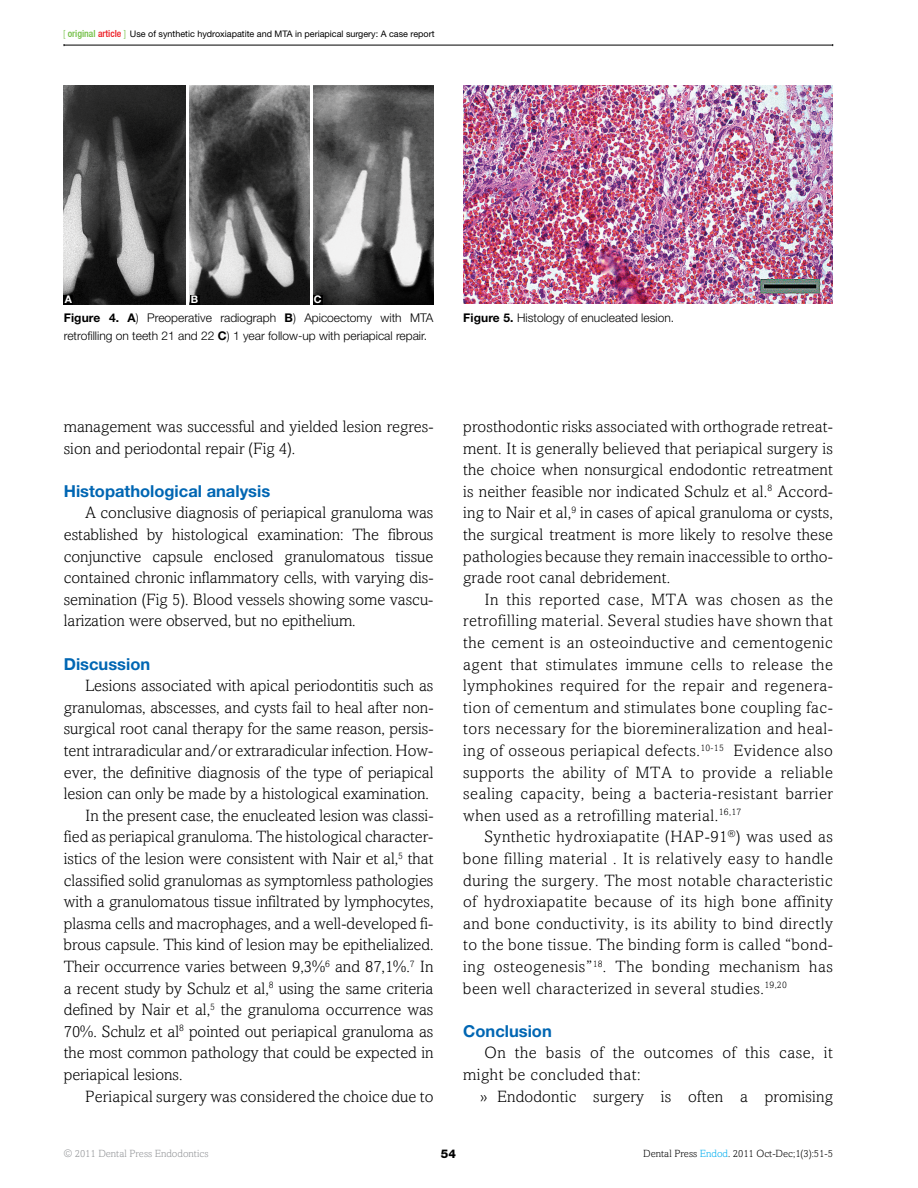
<style>
.page{position:relative;width:918px;height:1188px;background:#fff}
.page>*{position:absolute;margin:0;border:0;box-sizing:border-box;transform-origin:0 0}
.t1{font:300 16.5px/21.6px "Amasis";color:#000;text-align:justify}
.t2{font:300 16.5px/21.6px "Amasis";letter-spacing:.03em;color:#000}
.t3{font:700 16.5px "Helvetica Neue LT Std";color:#0066b3}
.t4{font:300 12px/18px "Helvetica Neue LT Std";color:#000}
.t5{font:800 12px "Helvetica Neue LT Std";color:#000}
.t6{font:300 10.5px "Amasis";color:#000}
.t7{font:300 10.5px "Amasis";color:#939598}
.t8{font:700 10.5px "Helvetica Neue LT Std";color:#fff}
.t9{font:9px "Helvetica Neue LT Std";color:#000}
.s1{font-family:"Helvetica Neue LT";font-weight:300;font-stretch:condensed;font-size:9.75px;color:#72bf44}
.s2{font-family:"Helvetica Neue LT";font-weight:500;font-stretch:condensed;font-size:9.75px;color:#72bf44}
.s3{font-family:"Helvetica Neue LT";font-weight:500;font-stretch:condensed;font-size:9.75px;color:#ed1d24}
.s4{font-weight:700}
.s5{color:#00aeef}
</style>
<div class="page">
<hr style="left:64px;top:45px;width:769px;height:1px;background:#000">
<img style="left:313px;top:85px;width:120px;height:219px">
<img style="left:190px;top:85px;width:119px;height:219px">
<img style="left:64px;top:85px;width:122px;height:219px">
<img style="left:463px;top:85px;width:370px;height:219px">
<div style="left:64px;top:295px;width:9px;height:9px;background:#000"></div>
<div style="left:190px;top:295px;width:9px;height:9px;background:#000"></div>
<div style="left:313px;top:295px;width:10px;height:9px;background:#000"></div>
<p class="t9" style="left:63px;top:28px;width:373px"><span class="s1">[</span> <span class="s2">original</span> <span class="s3">article</span> <span class="s1">]</span> Use of synthetic hydroxiapatite and MTA in periapical surgery: A case report</p>
<p class="t8" style="left:65px;top:293px;width:9px">A</p>
<p class="t8" style="left:191px;top:293px;width:9px">B</p>
<p class="t8" style="left:314px;top:293px;width:8px">C</p>
<p class="t4" style="left:64px;top:308px;width:371px"><span class="s4">Figure 4. A</span>) Preoperative radiograph <span class="s4">B</span>) Apicoectomy with MTA retrofilling on teeth 21 and 22 <span class="s4">C</span>) 1 year follow-up with periapical repair.</p>
<p class="t4" style="left:463px;top:308px;width:212px"><span class="s4">Figure 5.</span> Histology of enucleated lesion.</p>
<p class="t1" style="left:64px;top:416px;width:371px">management was successful and yielded lesion regres&shy;sion and periodontal repair (Fig 4).</p>
<p class="t3" style="left:64px;top:481px;width:208px">Histopathological analysis</p>
<p class="t1" style="left:64px;top:502px;width:371px;text-indent:21px">A conclusive diagnosis of periapical granuloma was established by histological examination: The fibrous conjunctive capsule enclosed granulomatous tissue contained chronic inflammatory cells, with varying dis&shy;semination (Fig 5). Blood vessels showing some vascu&shy;larization were observed, but no epithelium.</p>
<p class="t3" style="left:64px;top:653px;width:88px">Discussion</p>
<p class="t1" style="left:85px;top:675px;width:350px">Lesions associated with apical periodontitis such as</p>
<p class="t1" style="left:64px;top:696px;width:371px">granulomas, abscesses, and cysts fail to heal after non-</p>
<p class="t1" style="left:64px;top:718px;width:371px">surgical root canal therapy for the same reason, persis-</p>
<p class="t1" style="left:64px;top:740px;width:371px">tent intraradicular and/or extraradicular infection. How-</p>
<p class="t1" style="left:64px;top:761px;width:371px">ever, the definitive diagnosis of the type of periapical</p>
<p class="t1" style="left:64px;top:783px;width:367px">lesion can only be made by a histological examination.</p>
<p class="t1" style="left:85px;top:804px;width:350px">In the present case, the enucleated lesion was classi-</p>
<p class="t1" style="left:64px;top:826px;width:371px">fied as periapical granuloma. The histological character-</p>
<p class="t1" style="left:64px;top:848px;width:371px">istics of the lesion were consistent with Nair et al,<sup>5</sup> that</p>
<p class="t1" style="left:64px;top:869px;width:371px">classified solid granulomas as symptomless pathologies</p>
<p class="t1" style="left:64px;top:891px;width:371px">with a granulomatous tissue infiltrated by lymphocytes,</p>
<p class="t1" style="left:64px;top:912px;width:371px">plasma cells and macrophages, and a well-developed fi-</p>
<p class="t1" style="left:64px;top:934px;width:371px">brous capsule. This kind of lesion may be epithelialized.</p>
<p class="t1" style="left:64px;top:956px;width:371px">Their occurrence varies between 9,3%<sup>6</sup> and 87,1%.<sup>7</sup> In</p>
<p class="t1" style="left:64px;top:977px;width:371px">a recent study by Schulz et al,<sup>8</sup> using the same criteria</p>
<p class="t1" style="left:64px;top:999px;width:371px">defined by Nair et al,<sup>5</sup> the granuloma occurrence was</p>
<p class="t1" style="left:64px;top:1020px;width:371px">70%. Schulz et al<sup>8</sup> pointed out periapical granuloma as</p>
<p class="t1" style="left:64px;top:1042px;width:371px">the most common pathology that could be expected in</p>
<p class="t1" style="left:64px;top:1064px;width:120px">periapical lesions.</p>
<p class="t1" style="left:85px;top:1085px;width:350px">Periapical surgery was considered the choice due to</p>
<p class="t1" style="left:463px;top:416px;width:371px">prosthodontic risks associated with orthograde retreat&shy;ment. It is generally believed that periapical surgery is the choice when nonsurgical endodontic retreatment is neither feasible nor indicated Schulz et al.<sup>8</sup> Accord&shy;ing to Nair et al,<sup>9</sup> in cases of apical granuloma or cysts, the surgical treatment is more likely to resolve these pathologies because they remain inaccessible to ortho&shy;grade root canal debridement.</p>
<p class="t1" style="left:463px;top:588px;width:371px;text-indent:21px">In this reported case, MTA was chosen as the retrofilling material. Several studies have shown that the cement is an osteoinductive and cementogenic agent that stimulates immune cells to release the lymphokines required for the repair and regenera&shy;tion of cementum and stimulates bone coupling fac&shy;tors necessary for the bioremineralization and heal&shy;ing of osseous periapical defects.<sup>10-15</sup> Evidence also supports the ability of MTA to provide a reliable sealing capacity, being a bacteria-resistant barrier when used as a retrofilling material.<sup>16,17</sup></p>
<p class="t1" style="left:463px;top:826px;width:371px;text-indent:21px">Synthetic hydroxiapatite (HAP-91<sup>®</sup>) was used as bone filling material . It is relatively easy to handle during the surgery. The most notable characteristic of hydroxiapatite because of its high bone affinity and bone conductivity, is its ability to bind directly to the bone tissue. The binding form is called “bond&shy;ing osteogenesis”<sup>18</sup>. The bonding mechanism has been well characterized in several studies.<sup>19,20</sup></p>
<p class="t3" style="left:463px;top:1021px;width:90px">Conclusion</p>
<p class="t2" style="left:463px;top:1042px;width:371px;text-indent:21px">On the basis of the outcomes of this case, it might be concluded that:</p>
<p class="t1" style="left:480px;top:1085px;width:354px">» Endodontic surgery is often a promising</p>
<p class="t7" style="left:64px;top:1148px;width:146px">© 2011 Dental Press Endodontics</p>
<p class="t5" style="left:441px;top:1147px;width:17px">54</p>
<p class="t6" style="left:643px;top:1148px;width:191px">Dental Press <span class="s5">Endod</span>. 2011 Oct-Dec;1(3):51-5</p>
</div>
